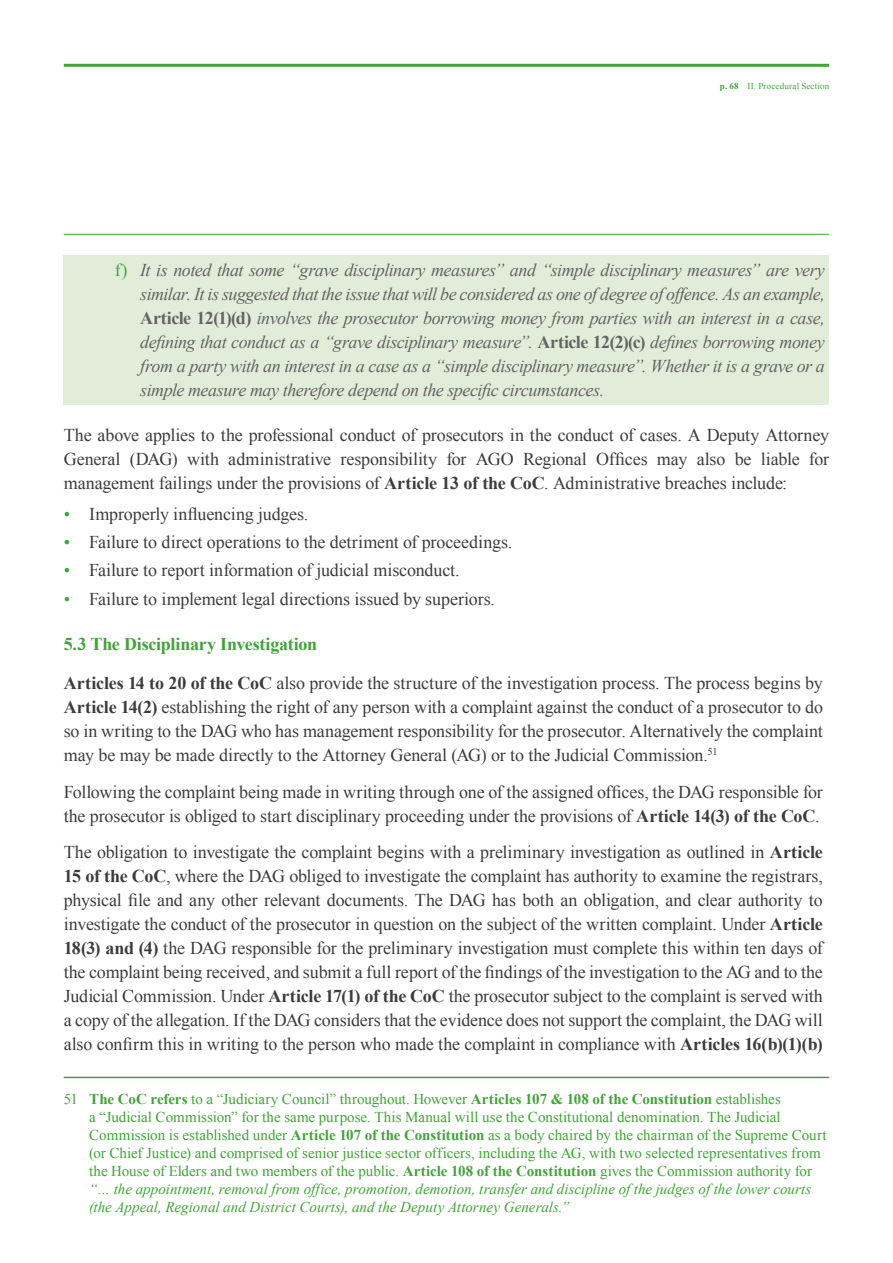
<style>
.page{position:relative;width:893px;height:1263px;background:#fff}
.page>*{position:absolute;margin:0;border:0;box-sizing:border-box;transform-origin:0 0}
.t1{font:18px/24px "Times New Roman";letter-spacing:-.01em;color:#3c3c3b;text-align:justify}
.t2{font:italic 18px/24px "Times New Roman";letter-spacing:-.025em;color:#646363;text-align:justify}
.t3{font:15px/18px "Times New Roman";color:#3fa535}
.t4{font:9px "Times New Roman";letter-spacing:.02em;color:#3fa535}
.s1{font-weight:700}
.s2{font-style:normal;color:#3fa535}
.s3{font-weight:700;font-style:normal}
.s4{color:#3fa535}
.s5{font-weight:700;color:#3fa535}
.s6{font-style:italic}
</style>
<div class="page">
<hr style="left:64px;top:64px;width:765px;height:3px;background:#3fa535">
<hr style="left:64px;top:234px;width:765px;height:1px;background:#3fa535">
<div style="left:64px;top:255px;width:765px;height:150px;background:#e2edd9"></div>
<hr style="left:64px;top:1077px;width:765px;height:1px;background:#3fa535">
<p class="t4" style="left:720px;top:80px;width:111px"><span class="s1">p. 68</span> II. Procedural Section</p>
<p class="t2" style="left:140px;top:258px;width:686px;text-indent:-26px"><span class="s2">f)</span> It is noted that some “grave disciplinary measures” and “simple disciplinary measures” are very similar. It is suggested that the issue that will be considered as one of degree of offence. As an example, <span class="s3">Article 12(1)(d)</span> involves the prosecutor borrowing money from parties with an interest in a case, defining that conduct as a “grave disciplinary measure”. <span class="s3">Article 12(2)(c)</span> defines borrowing money from a party with an interest in a case as a “simple disciplinary measure”. Whether it is a grave or a simple measure may therefore depend on the specific circumstances.</p>
<p class="t1" style="left:64px;top:423px;width:767px">The above applies to the professional conduct of prosecutors in the conduct of cases. A Deputy Attorney General (DAG) with administrative responsibility for AGO Regional Offices may also be liable for management failings under the provisions of <span class="s1">Article 13 of the CoC</span>. Administrative breaches include:</p>
<p class="t1" style="left:64px;top:501px;width:246px"><span class="s4">•</span> Improperly influencing judges.</p>
<p class="t1" style="left:64px;top:530px;width:450px"><span class="s4">•</span> Failure to direct operations to the detriment of proceedings.</p>
<p class="t1" style="left:64px;top:558px;width:397px"><span class="s4">•</span> Failure to report information of judicial misconduct.</p>
<p class="t1" style="left:64px;top:586px;width:433px"><span class="s4">•</span> Failure to implement legal directions issued by superiors.</p>
<p class="t1" style="left:64px;top:624px;width:761px;line-height:38.8px"><span class="s5">5.3 The Disciplinary Investigation<br></span><span class="s1">Articles 14 to 20 of the CoC</span> also provide the structure of the investigation process. The process begins by</p>
<p class="t1" style="left:64px;top:694px;width:761px"><span class="s1">Article 14(2)</span> establishing the right of any person with a complaint against the conduct of a prosecutor to do so in writing to the DAG who has management responsibility for the prosecutor. Alternatively the complaint may be may be made directly to the Attorney General (AG) or to the Judicial Commission.<sup>51</sup></p>
<p class="t1" style="left:64px;top:779px;width:761px">Following the complaint being made in writing through one of the assigned offices, the DAG responsible for the prosecutor is obliged to start disciplinary proceeding under the provisions of <span class="s1">Article 14(3) of the CoC</span>.</p>
<p class="t1" style="left:64px;top:840px;width:761px">The obligation to investigate the complaint begins with a preliminary investigation as outlined in <span class="s1">Article 15 of the CoC</span>, where the DAG obliged to investigate the complaint has authority to examine the registrars, physical file and any other relevant documents. The DAG has both an obligation, and clear authority to investigate the conduct of the prosecutor in question on the subject of the written complaint. Under <span class="s1">Article 18(3) and (4)</span> the DAG responsible for the preliminary investigation must complete this within ten days of the complaint being received, and submit a full report of the findings of the investigation to the AG and to the Judicial Commission. Under <span class="s1">Article 17(1) of the CoC</span> the prosecutor subject to the complaint is served with a copy of the allegation. If the DAG considers that the evidence does not support the complaint, the DAG will also confirm this in writing to the person who made the complaint in compliance with <span class="s1">Articles 16(b)(1)(b)</span></p>
<p class="t3" style="left:89px;top:1090px;width:739px;text-indent:-26px">51 <span class="s1">The CoC refers</span> to a “Judiciary Council” throughout. However <span class="s1">Articles 107 &amp; 108 of the Constitution</span> establishes<br>a “Judicial Commission” for the same purpose. This Manual will use the Constitutional denomination. The Judicial Commission is established under <span class="s1">Article 107 of the Constitution</span> as a body chaired by the chairman of the Supreme Court (or Chief Justice) and comprised of senior justice sector officers, including the AG, with two selected representatives from the House of Elders and two members of the public. <span class="s1">Article 108 of the Constitution</span> gives the Commission authority for <span class="s6">“… the appointment, removal from office, promotion, demotion, transfer and discipline of the judges of the lower courts (the Appeal, Regional and District Courts), and the Deputy Attorney Generals.”</span></p>
</div>
